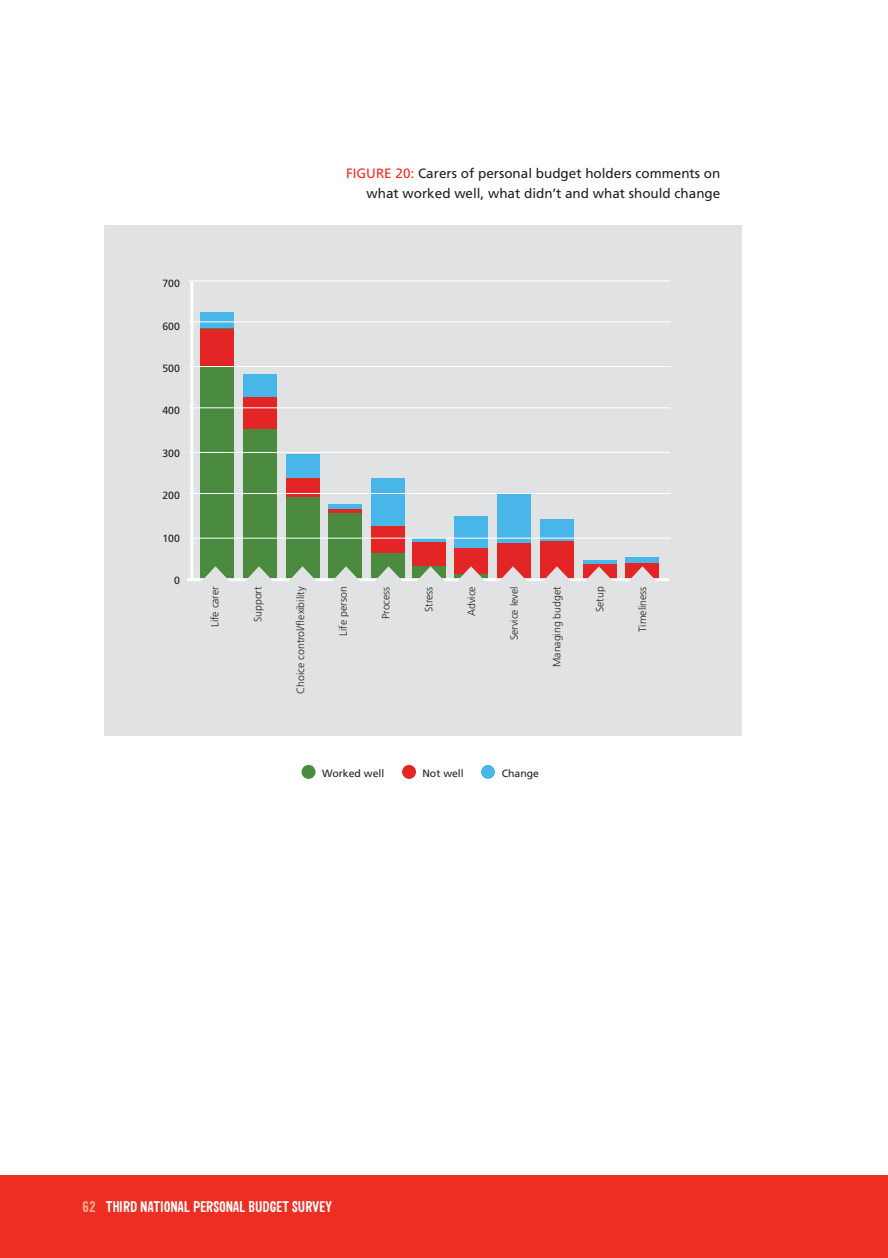
<style>
.page{position:relative;width:888px;height:1258px;background:#fff}
.page>*{position:absolute;margin:0;border:0;box-sizing:border-box;transform-origin:0 0}
.t1{font:700 15px "Sini";color:#fff}
.t2{font:13.5px/19.5px "Frutiger";color:#231f20;text-align:right}
.t3{font:300 10.5px "Frutiger";color:#231f20}
.t4{font:10.5px "Frutiger";color:#231f20}
.s1{color:#ee2e22}
.s2{color:#f8ad8f}
</style>
<div class="page">
<div style="left:0;top:1175px;width:888px;height:83px;background:#ee2e22"></div>
<div style="left:104px;top:225px;width:638px;height:510px;background:#e1e2e4"></div>
<div style="left:300px;top:763px;width:17px;height:17px;background:#4a8b3f;border-radius:50%"></div>
<div style="left:299px;top:762px;width:20px;height:20px;border:3px solid #fff;border-radius:50%"></div>
<div style="left:401px;top:763px;width:17px;height:17px;background:#e32525;border-radius:50%"></div>
<div style="left:399px;top:762px;width:20px;height:20px;border:3px solid #fff;border-radius:50%"></div>
<div style="left:479px;top:763px;width:17px;height:17px;background:#48b6e8;border-radius:50%"></div>
<div style="left:478px;top:762px;width:20px;height:20px;border:3px solid #fff;border-radius:50%"></div>
<div style="left:200px;top:319px;width:34px;height:260px;background:#4a8b3f"></div>
<div style="left:243px;top:385px;width:34px;height:194px;background:#4a8b3f"></div>
<div style="left:286px;top:455px;width:34px;height:124px;background:#4a8b3f"></div>
<div style="left:328px;top:505px;width:34px;height:74px;background:#4a8b3f"></div>
<div style="left:371px;top:478px;width:34px;height:101px;background:#4a8b3f"></div>
<div style="left:412px;top:539px;width:34px;height:40px;background:#4a8b3f"></div>
<div style="left:497px;top:502px;width:33px;height:77px;background:#e32525"></div>
<div style="left:540px;top:532px;width:34px;height:47px;background:#e32525"></div>
<div style="left:583px;top:561px;width:34px;height:18px;background:#e32525"></div>
<div style="left:625px;top:557px;width:34px;height:22px;background:#e32525"></div>
<div style="left:200px;top:329px;width:34px;height:37px;background:#e32525"></div>
<div style="left:243px;top:385px;width:34px;height:44px;background:#e32525"></div>
<div style="left:412px;top:539px;width:34px;height:27px;background:#e32525"></div>
<div style="left:497px;top:493px;width:33px;height:49px;background:#48b6e8"></div>
<div style="left:540px;top:519px;width:34px;height:22px;background:#48b6e8"></div>
<div style="left:200px;top:312px;width:34px;height:16px;background:#48b6e8"></div>
<div style="left:243px;top:374px;width:34px;height:22px;background:#48b6e8"></div>
<hr style="left:412px;top:539px;width:34px;height:3px;background:#48b6e8">
<hr style="left:583px;top:561px;width:34px;height:3px;background:#48b6e8">
<hr style="left:190px;top:282px;width:3px;height:298px;background:#fff">
<div style="left:286px;top:455px;width:34px;height:42px;background:#e32525"></div>
<div style="left:286px;top:455px;width:34px;height:23px;background:#48b6e8"></div>
<div style="left:328px;top:505px;width:34px;height:8px;background:#e32525"></div>
<hr style="left:328px;top:505px;width:34px;height:4px;background:#48b6e8">
<div style="left:371px;top:478px;width:34px;height:74px;background:#e32525"></div>
<div style="left:371px;top:478px;width:34px;height:47px;background:#48b6e8"></div>
<div style="left:454px;top:516px;width:34px;height:58px;background:#e32525"></div>
<div style="left:454px;top:516px;width:34px;height:32px;background:#48b6e8"></div>
<div style="left:625px;top:557px;width:34px;height:6px;background:#48b6e8"></div>
<hr style="left:187px;top:578px;width:482px;height:3px;background:#fff">
<hr style="left:188px;top:538px;width:483px;height:1px;background:#fff">
<hr style="left:188px;top:493px;width:483px;height:1px;background:#fff">
<hr style="left:188px;top:452px;width:483px;height:1px;background:#fff">
<hr style="left:188px;top:407px;width:483px;height:1px;background:#fff">
<hr style="left:188px;top:366px;width:483px;height:1px;background:#fff">
<hr style="left:188px;top:321px;width:483px;height:1px;background:#fff">
<hr style="left:188px;top:280px;width:483px;height:1px;background:#fff">
<svg style="left:200px;top:566px;width:31px;height:15px"></svg>
<svg style="left:244px;top:566px;width:30px;height:15px"></svg>
<svg style="left:287px;top:566px;width:31px;height:15px"></svg>
<svg style="left:331px;top:566px;width:30px;height:15px"></svg>
<svg style="left:373px;top:566px;width:31px;height:15px"></svg>
<svg style="left:415px;top:566px;width:31px;height:15px"></svg>
<svg style="left:456px;top:566px;width:30px;height:15px"></svg>
<svg style="left:498px;top:566px;width:30px;height:15px"></svg>
<svg style="left:542px;top:566px;width:30px;height:15px"></svg>
<svg style="left:584px;top:566px;width:30px;height:15px"></svg>
<svg style="left:627px;top:566px;width:31px;height:15px"></svg>
<p class="t2" style="left:346px;top:164px;width:376px"><span class="s1">Figure 20:</span> Carers of personal budget holders comments on what worked well, what didn’t and what should change</p>
<p class="t4" style="left:162px;top:277px;width:19px">700</p>
<p class="t4" style="left:162px;top:320px;width:19px">600</p>
<p class="t4" style="left:162px;top:362px;width:19px">500</p>
<p class="t4" style="left:162px;top:405px;width:19px">400</p>
<p class="t4" style="left:162px;top:447px;width:19px">300</p>
<p class="t4" style="left:162px;top:489px;width:19px">200</p>
<p class="t4" style="left:162px;top:532px;width:19px">100</p>
<p class="t4" style="left:174px;top:574px;width:7px">0</p>
<p class="t3" style="left:209px;top:627px;width:42px;rotate:-90deg">Life carer</p>
<p class="t3" style="left:252px;top:622px;width:37px;rotate:-90deg">Support</p>
<p class="t3" style="left:295px;top:694px;width:109px;rotate:-90deg">Choice control/flexibility</p>
<p class="t3" style="left:337px;top:635px;width:51px;rotate:-90deg">Life person</p>
<p class="t3" style="left:380px;top:619px;width:34px;rotate:-90deg">Process</p>
<p class="t3" style="left:423px;top:612px;width:27px;rotate:-90deg">Stress</p>
<p class="t3" style="left:466px;top:616px;width:31px;rotate:-90deg">Advice</p>
<p class="t3" style="left:508px;top:640px;width:55px;rotate:-90deg">Service level</p>
<p class="t3" style="left:551px;top:667px;width:82px;rotate:-90deg">Managing budget</p>
<p class="t3" style="left:594px;top:612px;width:27px;rotate:-90deg">Setup</p>
<p class="t3" style="left:636px;top:632px;width:47px;rotate:-90deg">Timeliness</p>
<p class="t4" style="left:322px;top:767px;width:64px">Worked well</p>
<p class="t4" style="left:422px;top:767px;width:43px">Not well</p>
<p class="t4" style="left:502px;top:767px;width:39px">Change</p>
<h1 class="t1" style="left:83px;top:1197px;width:37px"><span class="s2">62</span> THIRD</h1>
<h1 class="t1" style="left:140px;top:1197px;width:67px">NATIO NAL PERSO</h1>
<h1 class="t1" style="left:226px;top:1197px;width:37px">NAL BUDGE</h1>
<h1 class="t1" style="left:282px;top:1197px;width:18px">T SURVEY</h1>
</div>
